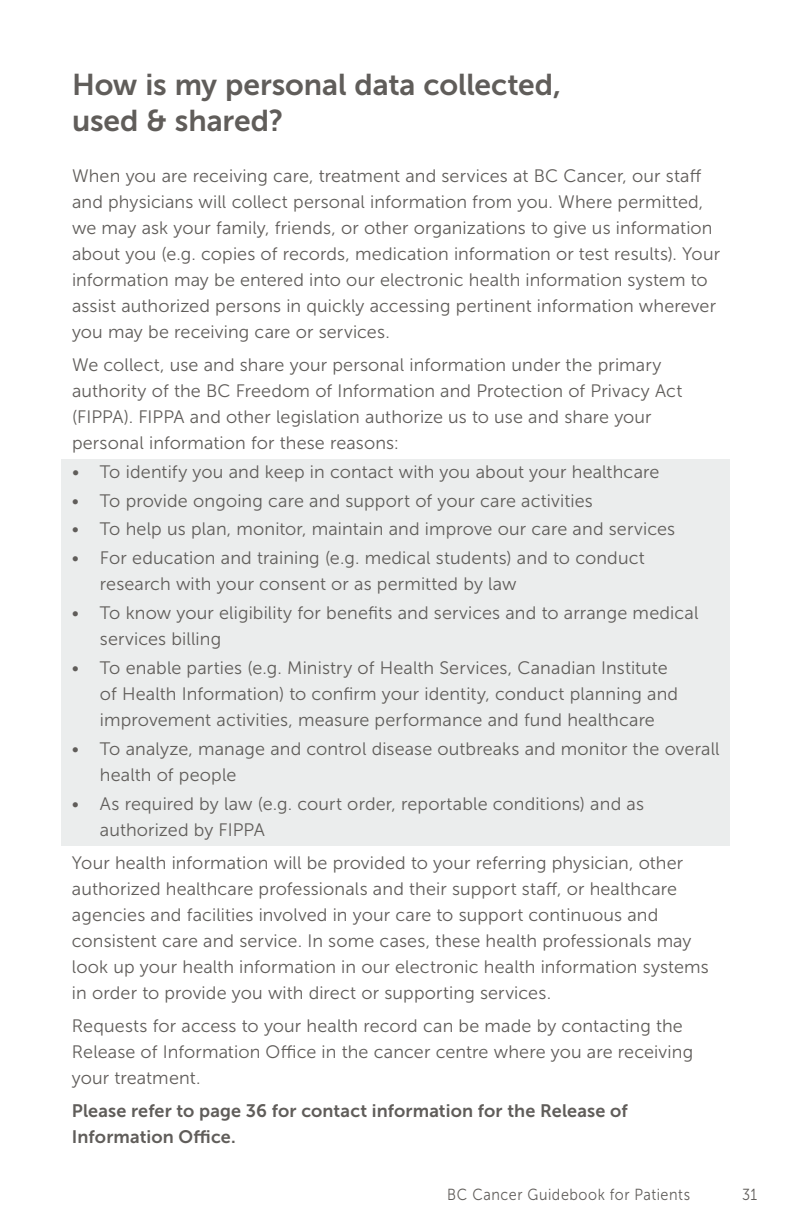
<style>
.page{position:relative;width:792px;height:1224px;background:#fff}
.page>*{position:absolute;margin:0;border:0;box-sizing:border-box;transform-origin:0 0}
.t1{font:30px/36px "Museo Sans 700";letter-spacing:-.005em;color:#605d5a}
.t2{font:18px/26px "Museo Sans 300";letter-spacing:.005em;color:#605d5a}
.t3{font:18px/26px "Museo Sans 700";letter-spacing:.005em;color:#605d5a}
.t4{font:16px "Museo Sans 300";letter-spacing:.04em;color:#605d5a;scale:.9 1}
</style>
<div class="page">
<div style="left:62px;top:459px;width:668px;height:387px;background:#ebeded"></div>
<h1 class="t1" style="left:72px;top:66px;width:491px">How is my personal data collected, used &amp; shared?</h1>
<p class="t2" style="left:72px;top:163px;width:650px">When you are receiving care, treatment and services at BC Cancer, our staff and physicians will collect personal information from you. Where permitted, we may ask your family, friends, or other organizations to give us information about you (e.g. copies of records, medication information or test results). Your information may be entered into our electronic health information system to assist authorized persons in quickly accessing pertinent information wherever you may be receiving care or services.</p>
<p class="t2" style="left:72px;top:352px;width:612px">We collect, use and share your personal information under the primary authority of the BC Freedom of Information and Protection of Privacy Act (FIPPA). FIPPA and other legislation authorize us to use and share your personal information for these reasons:</p>
<p class="t2" style="left:72px;top:459px;width:589px">• To identify you and keep in contact with you about your healthcare</p>
<p class="t2" style="left:72px;top:488px;width:522px">• To provide ongoing care and support of your care activities</p>
<p class="t2" style="left:72px;top:516px;width:605px">• To help us plan, monitor, maintain and improve our care and services</p>
<p class="t2" style="left:100px;top:545px;width:546px;text-indent:-28px">• For education and training (e.g. medical students) and to conduct research with your consent or as permitted by law</p>
<p class="t2" style="left:100px;top:600px;width:600px;text-indent:-28px">• To know your eligibility for benefits and services and to arrange medical services billing</p>
<p class="t2" style="left:100px;top:655px;width:580px;text-indent:-28px">• To enable parties (e.g. Ministry of Health Services, Canadian Institute of Health Information) to confirm your identity, conduct planning and improvement activities, measure performance and fund healthcare</p>
<p class="t2" style="left:100px;top:736px;width:621px;text-indent:-28px">• To analyze, manage and control disease outbreaks and monitor the overall health of people</p>
<p class="t2" style="left:100px;top:791px;width:546px;text-indent:-28px">• As required by law (e.g. court order, reportable conditions) and as authorized by FIPPA</p>
<p class="t2" style="left:72px;top:850px;width:638px">Your health information will be provided to your referring physician, other authorized healthcare professionals and their support staff, or healthcare agencies and facilities involved in your care to support continuous and consistent care and service. In some cases, these health professionals may look up your health information in our electronic health information systems in order to provide you with direct or supporting services.</p>
<p class="t2" style="left:72px;top:1013px;width:623px">Requests for access to your health record can be made by contacting the<br>Release of Information Office in the cancer centre where you are receiving your treatment.</p>
<p class="t3" style="left:72px;top:1098px;width:557px">Please refer to page 36 for contact information for the Release of<br>Information Office.</p>
<p class="t4" style="left:447px;top:1186px;width:271px">BC Cancer Guidebook for Patients</p>
<p class="t4" style="left:742px;top:1186px;width:18px">31</p>
</div>
